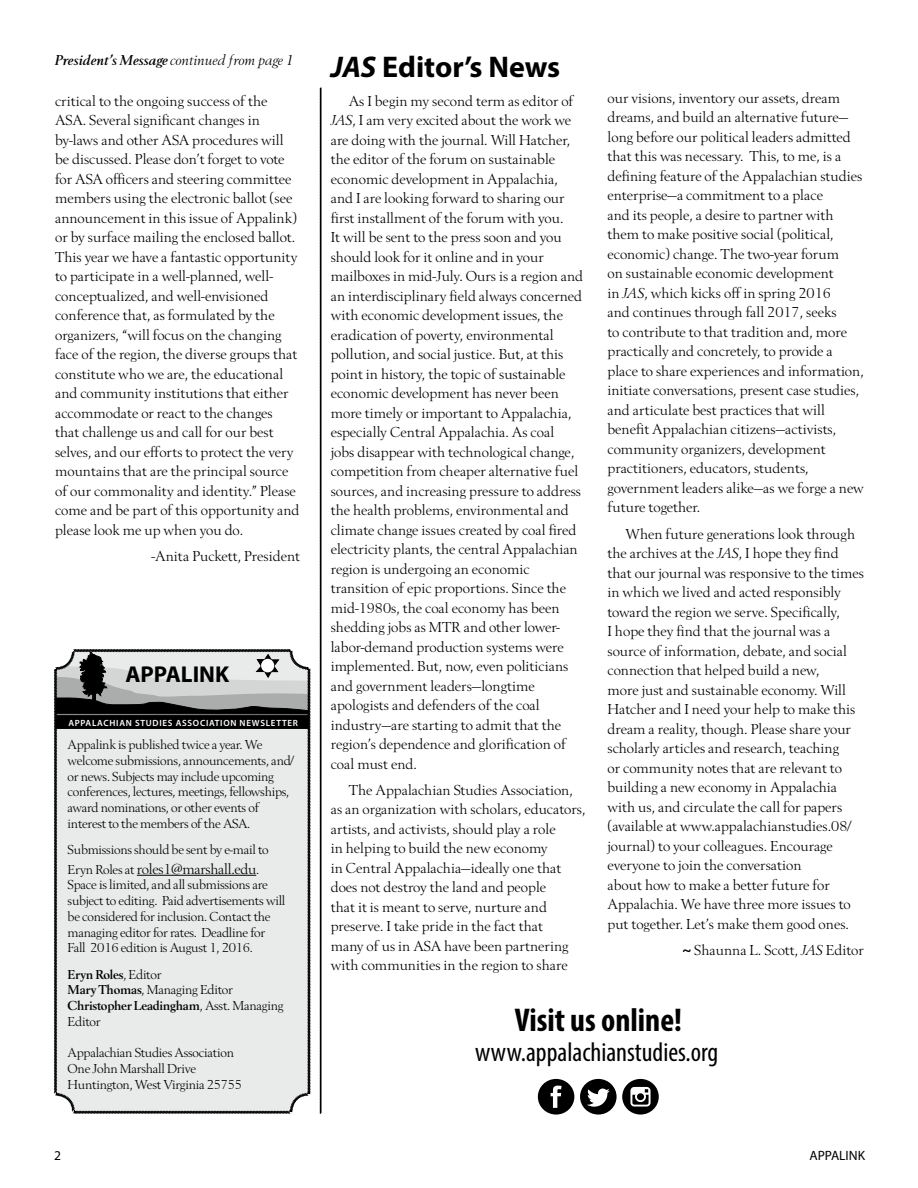
<style>
.page{position:relative;width:918px;height:1188px;background:#fff}
.page>*{position:absolute;margin:0;border:0;box-sizing:border-box;transform-origin:0 0}
.t1{font:700 condensed 33px "Myriad Pro";color:#000}
.t2{font:700 30px "Myriad Pro";letter-spacing:-.005em;color:#000}
.t3{font:condensed 27px "Myriad Pro";color:#000}
.t4{font:700 22.95px "Myriad Pro";color:#000}
.t5{font:15px/19.5px "Berling";color:#000}
.t6{font:italic 700 15px "Berling";color:#000}
.t7{font:15px "Berling";letter-spacing:-.02em;color:#000}
.t8{font:13.5px/15.8px "Berling";letter-spacing:-.02em;color:#000}
.t9{font:13.5px "Myriad Pro";color:#000}
.t10{font:600 9px "Myriad Pro";letter-spacing:.08em;color:#fff}
.s1{font-weight:400}
.s2{font-size:13.5px}
.s3{font-weight:700}
.s4{font-style:italic}
.s5{font-family:"Myriad Pro";font-weight:600}
</style>
<div class="page">
<svg style="left:54px;top:649px;width:257px;height:465px;background:#d2d3d3"></svg>
<hr style="left:137px;top:875px;width:119px;height:1px;background:#000">
<svg style="left:320px;top:87px;width:2px;height:1027px;background:#3c3c3c"></svg>
<div style="left:580px;top:1079px;width:37px;height:36px;background:#000;border-radius:50%"></div>
<svg style="left:587px;top:1089px;width:23px;height:18px"></svg>
<div style="left:538px;top:1079px;width:36px;height:36px;background:#000;border-radius:50%"></div>
<svg style="left:551px;top:1086px;width:11px;height:22px"></svg>
<div style="left:622px;top:1079px;width:37px;height:36px;background:#000;border-radius:50%"></div>
<svg style="left:630px;top:1087px;width:21px;height:20px"></svg>
<p class="t6" style="left:54px;top:52px;width:241px">President’s Message <span class="s1">continued from page 1</span></p>
<p class="t5" style="left:55px;top:91px;width:246px">critical to the ongoing success of the ASA. Several significant changes in by-laws and other ASA procedures will be discussed. Please don’t forget to vote for ASA officers and steering committee members using the electronic ballot (see announcement in this issue of Appalink) or by surface mailing the enclosed ballot.<br>This year we have a fantastic opportunity to participate in a well-planned, well&shy;conceptualized, and well-envisioned conference that, as formulated by the organizers, “will focus on the changing face of the region, the diverse groups that constitute who we are, the educational and community institutions that either accommodate or react to the changes that challenge us and call for our best selves, and our efforts to protect the very mountains that are the principal source of our commonality and identity.” Please come and be part of this opportunity and please look me up when you do.</p>
<p class="t5" style="left:152px;top:547px;width:150px">-Anita Puckett, President</p>
<h3 class="t4" style="left:125px;top:659px;width:105px">APPALINK</h3>
<p class="t10" style="left:68px;top:717px;width:231px">APPALACHIAN STUDIES ASSOCIATION NEWSLETTER</p>
<p class="t8" style="left:68px;top:737px;width:228px">Appalink is published twice a year. We welcome submissions, announcements, and/ or news. Subjects may include upcoming conferences, lectures, meetings, fellowships, award nominations, or other events of interest to the members of the ASA.</p>
<p class="t8" style="left:68px;top:842px;width:203px">Submissions should be sent by e-mail to</p>
<p class="t7" style="left:68px;top:861px;width:193px"><span class="s2">Eryn Roles at</span> roles1@marshall.edu<span class="s2">.</span></p>
<p class="t8" style="left:68px;top:878px;width:219px">Space is limited, and all submissions are subject to editing. Paid advertisements will be considered for inclusion. Contact the managing editor for rates. Deadline for Fall 2016 edition is August 1, 2016.</p>
<p class="t8" style="left:68px;top:967px;width:217px"><span class="s3">Eryn Roles</span>, Editor<br><span class="s3">Mary Thomas</span>, Managing Editor<br><span class="s3">Christopher Leadingham</span>, Asst. Managing<br>Editor</p>
<p class="t8" style="left:68px;top:1046px;width:176px">Appalachian Studies Association<br>One John Marshall Drive<br>Huntington, West Virginia 25755</p>
<h2 class="t2" style="left:331px;top:47px;width:231px"><span class="s4">JAS</span> Editor’s News</h2>
<p class="t5" style="left:331px;top:92px;width:254px;text-indent:18px">As I begin my second term as editor of <span class="s4">JAS</span>, I am very excited about the work we are doing with the journal. Will Hatcher, the editor of the forum on sustainable economic development in Appalachia, and I are looking forward to sharing our first installment of the forum with you.<br>It will be sent to the press soon and you should look for it online and in your mailboxes in mid-July. Ours is a region and an interdisciplinary field always concerned with economic development issues, the eradication of poverty, environmental pollution, and social justice. But, at this point in history, the topic of sustainable economic development has never been more timely or important to Appalachia, especially Central Appalachia. As coal<br>jobs disappear with technological change, competition from cheaper alternative fuel sources, and increasing pressure to address the health problems, environmental and climate change issues created by coal fired electricity plants, the central Appalachian region is undergoing an economic transition of epic proportions. Since the mid-1980s, the coal economy has been shedding jobs as MTR and other lower&shy;labor-demand production systems were implemented. But, now, even politicians and government leaders—longtime apologists and defenders of the coal industry—are starting to admit that the region’s dependence and glorification of coal must end.</p>
<p class="t5" style="left:331px;top:781px;width:256px;text-indent:18px">The Appalachian Studies Association, as an organization with scholars, educators, artists, and activists, should play a role<br>in helping to build the new economy<br>in Central Appalachia—ideally one that does not destroy the land and people<br>that it is meant to serve, nurture and preserve. I take pride in the fact that<br>many of us in ASA have been partnering with communities in the region to share</p>
<p class="t5" style="left:608px;top:89px;width:258px">our visions, inventory our assets, dream dreams, and build an alternative future— long before our political leaders admitted that this was necessary. This, to me, is a defining feature of the Appalachian studies enterprise—a commitment to a place<br>and its people, a desire to partner with them to make positive social (political, economic) change. The two-year forum<br>on sustainable economic development<br>in <span class="s4">JAS</span>, which kicks off in spring 2016<br>and continues through fall 2017, seeks<br>to contribute to that tradition and, more practically and concretely, to provide a place to share experiences and information, initiate conversations, present case studies, and articulate best practices that will benefit Appalachian citizens—activists, community organizers, development practitioners, educators, students, government leaders alike—as we forge a new future together.</p>
<p class="t5" style="left:608px;top:524px;width:258px;text-indent:18px">When future generations look through the archives at the <span class="s4">JAS</span>, I hope they find that our journal was responsive to the times in which we lived and acted responsibly toward the region we serve. Specifically,<br>I hope they find that the journal was a source of information, debate, and social connection that helped build a new,<br>more just and sustainable economy. Will Hatcher and I need your help to make this dream a reality, though. Please share your scholarly articles and research, teaching<br>or community notes that are relevant to building a new economy in Appalachia with us, and circulate the call for papers (available at www.appalachianstudies.08/ journal) to your colleagues. Encourage everyone to join the conversation<br>about how to make a better future for Appalachia. We have three more issues to put together. Let’s make them good ones.</p>
<p class="t5" style="left:682px;top:941px;width:183px"><span class="s5">~</span> Shaunna L. Scott, <span class="s4">JAS</span> Editor</p>
<h1 class="t1" style="left:515px;top:1000px;width:169px">Visit us online!</h1>
<h3 class="t3" style="left:475px;top:1036px;width:245px">www.appalachianstudies.org</h3>
<p class="t9" style="left:54px;top:1147px;width:8px">2</p>
<p class="t9" style="left:810px;top:1147px;width:57px">APPALINK</p>
</div>
